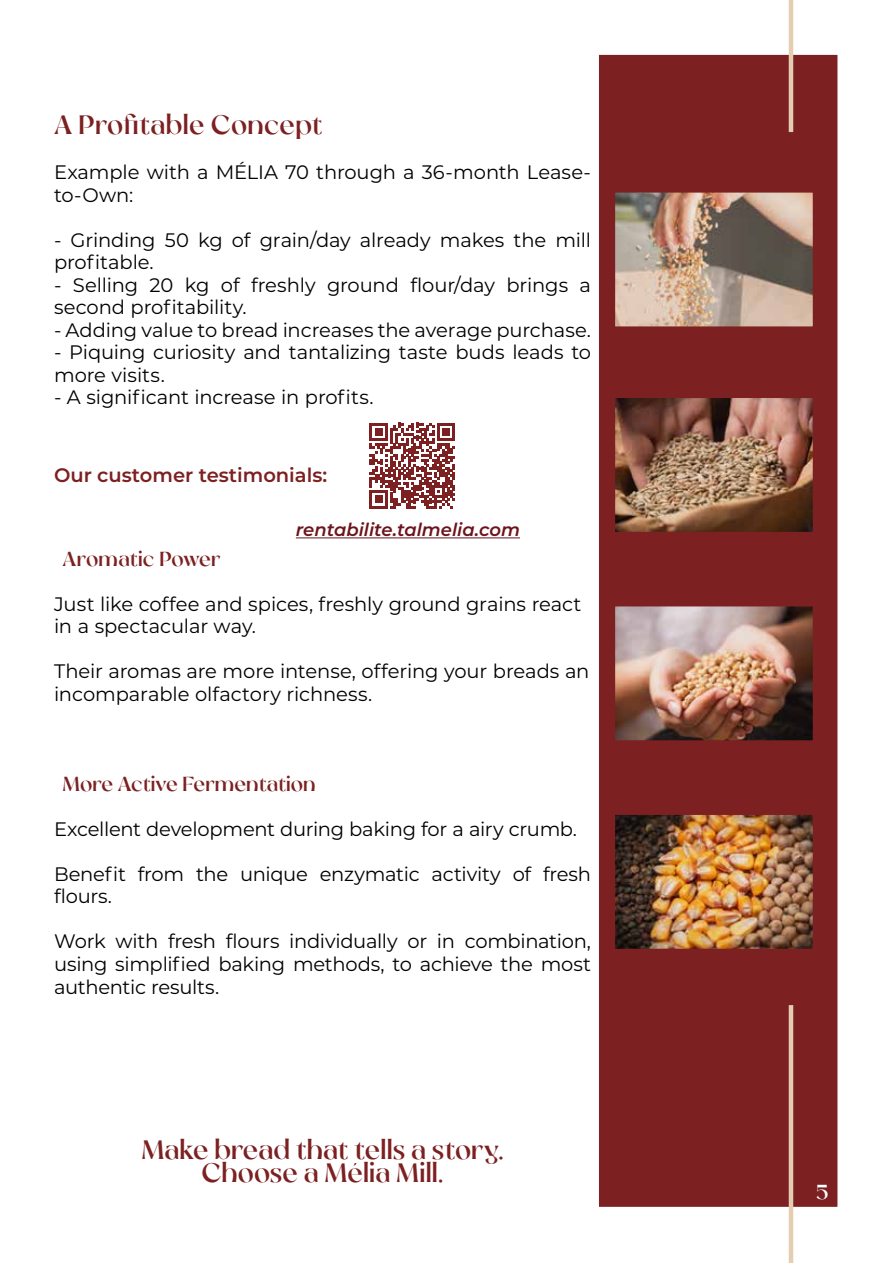
<style>
.page{position:relative;width:893px;height:1263px;background:#fff}
.page>*{position:absolute;margin:0;border:0;box-sizing:border-box;transform-origin:0 0}
.t1{font:25.5px/22.5px "Kattelyn";color:#7c2021;text-align:center}
.t2{font:19.5px/22.5px "Montserrat";letter-spacing:-.01em;color:#000}
.t3{font:19.5px "Kattelyn";color:#7c2021}
.t4{font:600 19.5px "Montserrat";color:#7c2021}
.t5{font:19.5px "Kattelyn";color:#fff}
.t6{font:italic 600 18px "Montserrat";color:#6c141c}
</style>
<div class="page">
<div style="left:597px;top:53px;width:242px;height:1155px;background:#7c2021;border:2px solid #fff"></div>
<hr style="left:789px;top:0;width:4px;height:132px;background:#e4cdb0">
<hr style="left:789px;top:1005px;width:4px;height:258px;background:#e4cdb0">
<img style="left:616px;top:816px;width:196px;height:132px">
<img style="left:616px;top:607px;width:196px;height:132px">
<img style="left:616px;top:399px;width:196px;height:132px">
<img style="left:616px;top:194px;width:196px;height:131px">
<svg style="left:370px;top:423px;width:85px;height:85px"></svg>
<hr style="left:296px;top:537px;width:224px;height:1px;background:#6c141c">
<h1 class="t1" style="left:54px;top:114px;width:270px">A Profitable Concept</h1>
<p class="t2" style="left:54px;top:161px;width:539px">Example with a MÉLIA 70 through a 36-month Lease&shy;to-Own:</p>
<p class="t2" style="left:54px;top:228px;width:539px">- Grinding 50 kg of grain/day already makes the mill profitable.</p>
<p class="t2" style="left:54px;top:273px;width:539px">- Selling 20 kg of freshly ground flour/day brings a second profitability.</p>
<p class="t2" style="left:54px;top:318px;width:538px">- Adding value to bread increases the average purchase.</p>
<p class="t2" style="left:54px;top:341px;width:539px">- Piquing curiosity and tantalizing taste buds leads to more visits.</p>
<p class="t2" style="left:54px;top:386px;width:321px">- A significant increase in profits.</p>
<p class="t4" style="left:54px;top:461px;width:275px">Our customer testimonials:</p>
<p class="t6" style="left:296px;top:517px;width:226px">rentabilite.talmelia.com</p>
<p class="t3" style="left:63px;top:547px;width:160px">Aromatic Power</p>
<p class="t2" style="left:54px;top:592px;width:529px">Just like coffee and spices, freshly ground grains react in a spectacular way.</p>
<p class="t2" style="left:54px;top:659px;width:537px">Their aromas are more intense, offering your breads an incomparable olfactory richness.</p>
<p class="t3" style="left:63px;top:772px;width:255px">More Active Fermentation</p>
<p class="t2" style="left:54px;top:817px;width:525px">Excellent development during baking for a airy crumb.</p>
<p class="t2" style="left:54px;top:862px;width:539px">Benefit from the unique enzymatic activity of fresh flours.</p>
<p class="t2" style="left:54px;top:929px;width:539px;line-height:23px;text-align:justify">Work with fresh flours individually or in combination, using simplified baking methods, to achieve the most authentic results.</p>
<h1 class="t1" style="left:141px;top:1139px;width:364px">Make bread that tells a story.<br>Choose a Mélia Mill.</h1>
<p class="t5" style="left:816px;top:1181px;width:14px">5</p>
</div>
